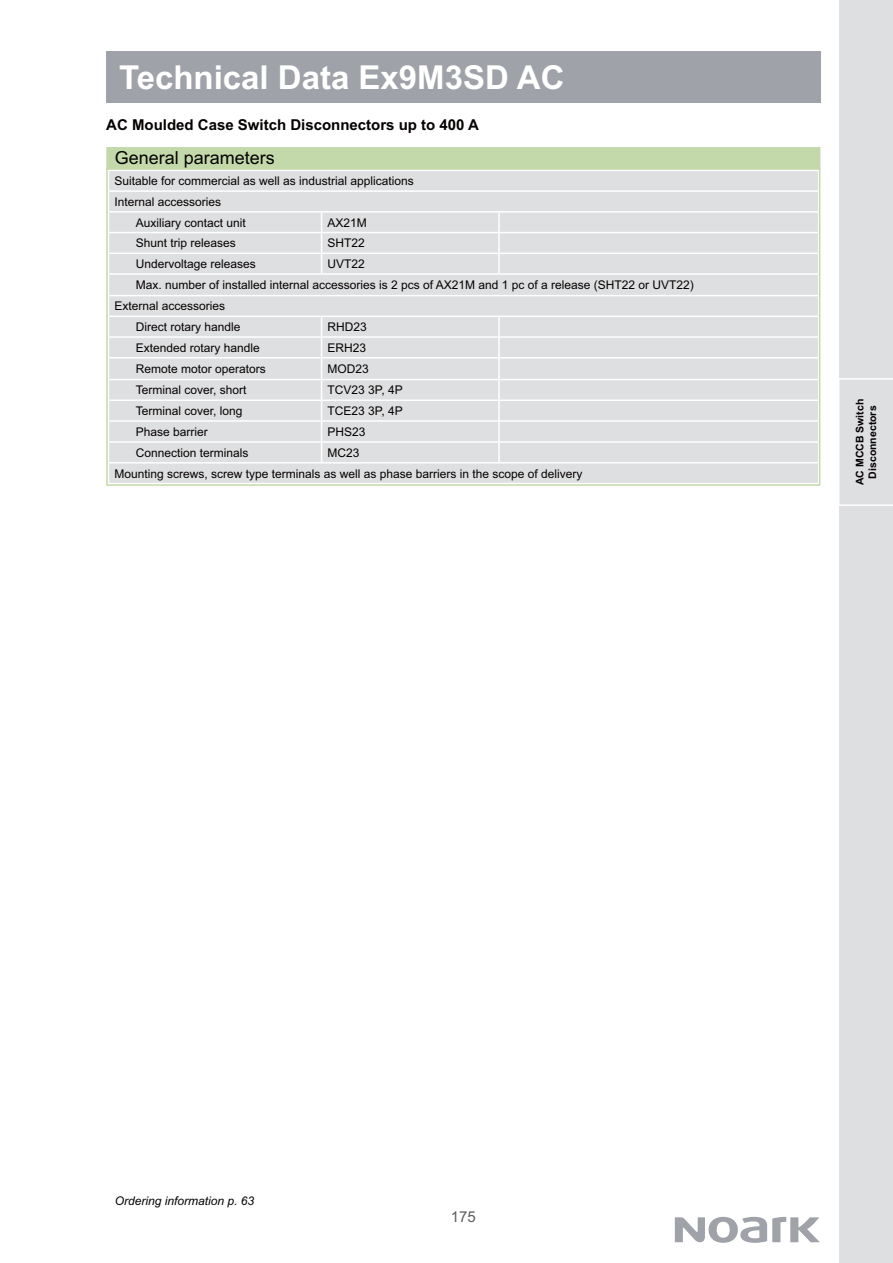
<style>
.page{position:relative;width:893px;height:1263px;background:#fff}
.page>*{position:absolute;margin:0;border:0;box-sizing:border-box;transform-origin:0 0}
.t1{font:700 33px "Arial";color:#fff}
.t2{font:18px "Arial";color:#050100}
.t3{font:700 15px "Arial";color:#050100}
.t4{font:15px "Arial";color:#5a5c60}
.t5{font:12px/20.7px "Arial";color:#050100}
.t6{font:italic 12px "Arial";color:#050100}
.t7{font:700 10.5px/12.6px "Arial";color:#050100;text-align:center}
</style>
<div class="page">
<svg style="left:675px;top:1217px;width:145px;height:26px"></svg>
<div style="left:839px;top:0;width:54px;height:1263px;background:#dedfe1"></div>
<svg style="left:839px;top:378px;width:54px;height:128px"></svg>
<div style="left:106px;top:51px;width:714px;height:51px;background:#9fa2a8"></div>
<div style="left:106px;top:147px;width:714px;height:23px;background:#c3d9a9"></div>
<div style="left:109px;top:171px;width:708px;height:312px;background:#dedfe1"></div>
<hr style="left:108px;top:190px;width:214px;height:2px;background:#fff">
<hr style="left:322px;top:190px;width:177px;height:2px;background:#fff">
<hr style="left:499px;top:190px;width:320px;height:2px;background:#fff">
<hr style="left:108px;top:211px;width:214px;height:2px;background:#fff">
<hr style="left:322px;top:211px;width:177px;height:2px;background:#fff">
<hr style="left:499px;top:211px;width:320px;height:2px;background:#fff">
<svg style="left:498px;top:213px;width:2px;height:19px"></svg>
<hr style="left:108px;top:232px;width:214px;height:1px;background:#fff">
<hr style="left:322px;top:232px;width:177px;height:1px;background:#fff">
<hr style="left:499px;top:232px;width:320px;height:1px;background:#fff">
<hr style="left:498px;top:233px;width:2px;height:20px;background:#fff">
<hr style="left:108px;top:253px;width:214px;height:1px;background:#fff">
<hr style="left:322px;top:253px;width:177px;height:1px;background:#fff">
<svg style="left:321px;top:213px;width:1px;height:60px"></svg>
<hr style="left:499px;top:253px;width:320px;height:1px;background:#fff">
<svg style="left:498px;top:254px;width:2px;height:19px"></svg>
<hr style="left:108px;top:273px;width:214px;height:2px;background:#fff">
<hr style="left:322px;top:273px;width:177px;height:2px;background:#fff">
<hr style="left:499px;top:273px;width:320px;height:2px;background:#fff">
<hr style="left:108px;top:295px;width:214px;height:1px;background:#fff">
<hr style="left:322px;top:295px;width:177px;height:1px;background:#fff">
<hr style="left:499px;top:295px;width:320px;height:1px;background:#fff">
<hr style="left:108px;top:316px;width:214px;height:1px;background:#fff">
<hr style="left:108px;top:336px;width:214px;height:2px;background:#fff">
<hr style="left:108px;top:357px;width:214px;height:2px;background:#fff">
<hr style="left:108px;top:379px;width:214px;height:1px;background:#fff">
<hr style="left:108px;top:400px;width:214px;height:1px;background:#fff">
<hr style="left:108px;top:420px;width:214px;height:2px;background:#fff">
<hr style="left:108px;top:441px;width:214px;height:2px;background:#fff">
<hr style="left:108px;top:462px;width:214px;height:2px;background:#fff">
<hr style="left:322px;top:462px;width:177px;height:2px;background:#fff">
<hr style="left:499px;top:462px;width:320px;height:2px;background:#fff">
<hr style="left:322px;top:316px;width:177px;height:1px;background:#fff">
<hr style="left:499px;top:316px;width:320px;height:1px;background:#fff">
<hr style="left:322px;top:336px;width:177px;height:2px;background:#fff">
<hr style="left:499px;top:336px;width:320px;height:2px;background:#fff">
<svg style="left:498px;top:317px;width:2px;height:40px"></svg>
<hr style="left:322px;top:357px;width:177px;height:2px;background:#fff">
<hr style="left:499px;top:357px;width:320px;height:2px;background:#fff">
<hr style="left:498px;top:359px;width:2px;height:20px;background:#fff">
<hr style="left:322px;top:379px;width:177px;height:1px;background:#fff">
<hr style="left:499px;top:379px;width:320px;height:1px;background:#fff">
<hr style="left:498px;top:380px;width:2px;height:20px;background:#fff">
<hr style="left:322px;top:400px;width:177px;height:1px;background:#fff">
<hr style="left:499px;top:400px;width:320px;height:1px;background:#fff">
<hr style="left:322px;top:420px;width:177px;height:2px;background:#fff">
<hr style="left:499px;top:420px;width:320px;height:2px;background:#fff">
<hr style="left:322px;top:441px;width:177px;height:2px;background:#fff">
<svg style="left:321px;top:317px;width:1px;height:145px"></svg>
<hr style="left:499px;top:441px;width:320px;height:2px;background:#fff">
<svg style="left:498px;top:401px;width:2px;height:61px"></svg>
<div style="left:106px;top:168px;width:714px;height:318px;border:2px solid #c3d9a9"></div>
<h1 class="t1" style="left:119px;top:65px;width:447px">Technical Data Ex9M3SD AC</h1>
<p class="t3" style="left:106px;top:119px;width:374px">AC Moulded Case Switch Disconnectors up to 400 A</p>
<h2 class="t2" style="left:115px;top:151px;width:161px">General parameters</h2>
<p class="t5" style="left:115px;top:172px;width:301px">Suitable for commercial as well as industrial applications</p>
<p class="t5" style="left:115px;top:192px;width:108px">Internal accessories</p>
<p class="t5" style="left:136px;top:213px;width:111px">Auxiliary contact unit</p>
<p class="t5" style="left:328px;top:213px;width:41px">AX21M</p>
<p class="t5" style="left:136px;top:234px;width:102px">Shunt trip releases</p>
<p class="t5" style="left:328px;top:234px;width:39px">SHT22</p>
<p class="t5" style="left:136px;top:255px;width:121px">Undervoltage releases</p>
<p class="t5" style="left:328px;top:255px;width:39px">UVT22</p>
<p class="t5" style="left:136px;top:275px;width:560px">Max. number of installed internal accessories is 2 pcs of AX21M and 1 pc of a release (SHT22 or UVT22)</p>
<p class="t5" style="left:115px;top:297px;width:112px">External accessories</p>
<p class="t5" style="left:136px;top:318px;width:106px">Direct rotary handle</p>
<p class="t5" style="left:328px;top:318px;width:41px">RHD23</p>
<p class="t5" style="left:136px;top:338px;width:126px">Extended rotary handle</p>
<p class="t5" style="left:328px;top:338px;width:40px">ERH23</p>
<p class="t5" style="left:136px;top:359px;width:131px">Remote motor operators</p>
<p class="t5" style="left:328px;top:359px;width:43px">MOD23</p>
<p class="t5" style="left:136px;top:381px;width:112px">Terminal cover, short</p>
<p class="t5" style="left:328px;top:381px;width:77px">TCV23 3P, 4P</p>
<p class="t5" style="left:136px;top:402px;width:108px">Terminal cover, long</p>
<p class="t5" style="left:328px;top:402px;width:77px">TCE23 3P, 4P</p>
<p class="t5" style="left:136px;top:422px;width:73px">Phase barrier</p>
<p class="t5" style="left:328px;top:422px;width:39px">PHS23</p>
<p class="t5" style="left:136px;top:443px;width:114px">Connection terminals</p>
<p class="t5" style="left:115px;top:443px;width:469px;text-indent:213px">MC23<br>Mounting screws, screw type terminals as well as phase barriers in the scope of delivery</p>
<p class="t7" style="left:855px;top:485px;width:88px;rotate:-90deg">AC MCCB Switch<br>Disconnectors</p>
<p class="t6" style="left:115px;top:1197px;width:141px">Ordering information p. 63</p>
<p class="t4" style="left:451px;top:1212px;width:27px">175</p>
</div>
